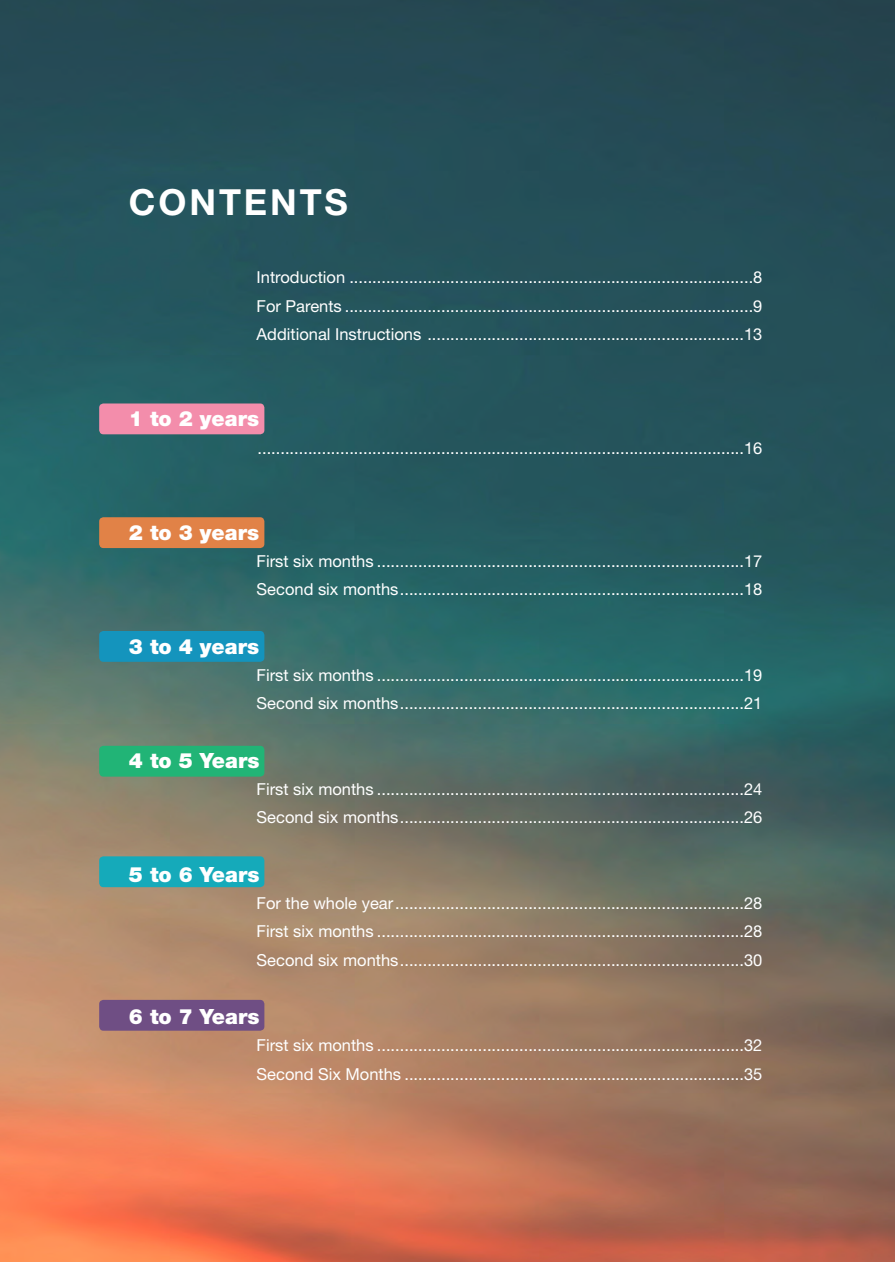
<style>
.page{position:relative;width:895px;height:1262px;background:#fff}
.page>*{position:absolute;margin:0;border:0;box-sizing:border-box;transform-origin:0 0}
.Main_Heading{font:700 36px "Helvetica Neue LT Std";letter-spacing:.08em;color:#fff}
.TOC_body_text{font:900 21px "Helvetica Neue LT Std";color:#fff}
.TOC_body_text-2{font:16.5px "Helvetica Neue LT Std";color:#fff}
</style>
<div class="page">
<img style="left:0;top:0;width:894px;height:1262px">
<div style="left:99px;top:403px;width:165px;height:31px;background:#f38dab;border-radius:4px"></div>
<div style="left:99px;top:517px;width:165px;height:31px;background:#e18247;border-radius:4px"></div>
<div style="left:99px;top:631px;width:165px;height:31px;background:#1494bd;border-radius:4px"></div>
<div style="left:99px;top:746px;width:165px;height:31px;background:#21b476;border-radius:4px"></div>
<div style="left:99px;top:856px;width:165px;height:31px;background:#15aaba;border-radius:4px"></div>
<div style="left:99px;top:1000px;width:165px;height:31px;background:#6f4e84;border-radius:4px"></div>
<p class="Main_Heading" style="left:129px;top:180px;width:220px">CONTENTS</p>
<p class="TOC_body_text-2" style="left:256px;top:267px;width:507px">Introduction ........................................................................................8</p>
<p class="TOC_body_text-2" style="left:256px;top:296px;width:507px">For Parents .........................................................................................9</p>
<p class="TOC_body_text-2" style="left:256px;top:324px;width:507px">Additional Instructions .....................................................................13</p>
<p class="TOC_body_text" style="left:129px;top:406px;width:131px">1 to 2 years</p>
<p class="TOC_body_text-2" style="left:257px;top:438px;width:506px">..........................................................................................................16</p>
<p class="TOC_body_text" style="left:129px;top:520px;width:131px">2 to 3 years</p>
<p class="TOC_body_text-2" style="left:256px;top:551px;width:507px">First six months ................................................................................17</p>
<p class="TOC_body_text-2" style="left:256px;top:579px;width:507px">Second six months...........................................................................18</p>
<p class="TOC_body_text" style="left:129px;top:634px;width:131px">3 to 4 years</p>
<p class="TOC_body_text-2" style="left:256px;top:665px;width:507px">First six months ................................................................................19</p>
<p class="TOC_body_text-2" style="left:256px;top:693px;width:507px">Second six months...........................................................................21</p>
<p class="TOC_body_text" style="left:129px;top:748px;width:132px">4 to 5 Years</p>
<p class="TOC_body_text-2" style="left:256px;top:779px;width:507px">First six months ................................................................................24</p>
<p class="TOC_body_text-2" style="left:256px;top:807px;width:507px">Second six months...........................................................................26</p>
<p class="TOC_body_text" style="left:129px;top:862px;width:132px">5 to 6 Years</p>
<p class="TOC_body_text-2" style="left:256px;top:893px;width:507px">For the whole year............................................................................28</p>
<p class="TOC_body_text-2" style="left:256px;top:921px;width:507px">First six months ................................................................................28</p>
<p class="TOC_body_text-2" style="left:256px;top:950px;width:507px">Second six months...........................................................................30</p>
<p class="TOC_body_text" style="left:129px;top:1004px;width:132px">6 to 7 Years</p>
<p class="TOC_body_text-2" style="left:256px;top:1035px;width:507px">First six months ................................................................................32</p>
<p class="TOC_body_text-2" style="left:256px;top:1064px;width:507px">Second Six Months ..........................................................................35</p>
</div>
